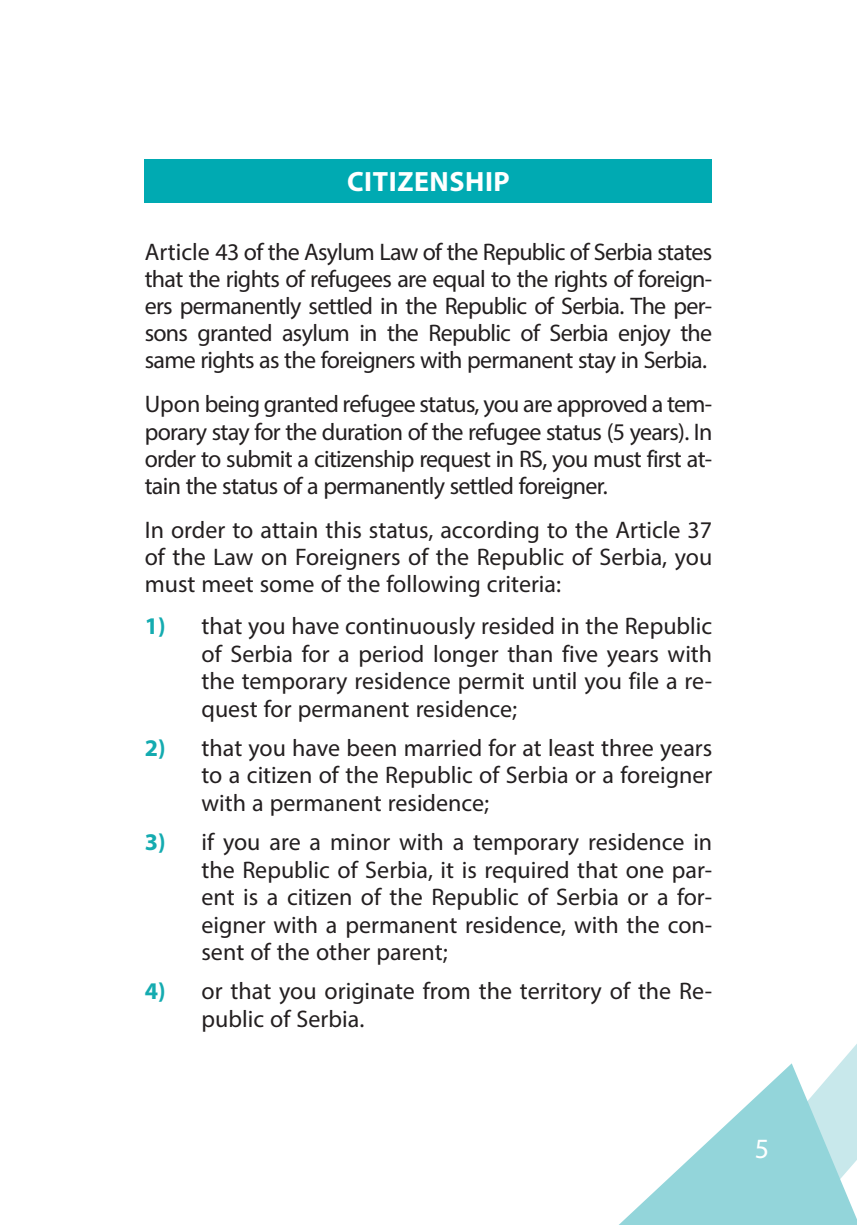
<style>
.page{position:relative;width:857px;height:1225px;background:#fff}
.page>*{position:absolute;margin:0;border:0;box-sizing:border-box;transform-origin:0 0}
.t1{font:700 28px "Myriad Pro";letter-spacing:.02em;color:#fff}
.t2{font:28px "Myriad Pro";color:#fff}
.t3{font:24px/27.6px "Myriad Pro";color:#231f20;text-align:justify}
.s1{font-weight:700;color:#14abb0}
</style>
<div class="page">
<svg style="left:619px;top:1045px;width:237px;height:180px"></svg>
<div style="left:145px;top:159px;width:566px;height:43px;background:#00aab2"></div>
<p class="t1" style="left:347px;top:171px;width:164px">CITIZENSHIP</p>
<p class="t3" style="left:145px;top:240px;width:568px">Article 43 of the Asylum Law of the Republic of Serbia states that the rights of refugees are equal to the rights of foreign&shy;ers permanently settled in the Republic of Serbia. The per&shy;sons granted asylum in the Republic of Serbia enjoy the same rights as the foreigners with permanent stay in Serbia.</p>
<p class="t3" style="left:145px;top:393px;width:569px">Upon being granted refugee status, you are approved a tem&shy;porary stay for the duration of the refugee status (5 years). In order to submit a citizenship request in RS, you must first at&shy;tain the status of a permanently settled foreigner.</p>
<p class="t3" style="left:145px;top:518px;width:568px">In order to attain this status, according to the Article 37 of the Law on Foreigners of the Republic of Serbia, you must meet some of the following criteria:</p>
<p class="t3" style="left:201px;top:614px;width:512px;text-indent:-57px"><span class="s1">1)</span> that you have continuously resided in the Republic of Serbia for a period longer than five years with the temporary residence permit until you file a re&shy;quest for permanent residence;</p>
<p class="t3" style="left:201px;top:736px;width:512px;text-indent:-57px"><span class="s1">2)</span> that you have been married for at least three years to a citizen of the Republic of Serbia or a foreigner with a permanent residence;</p>
<p class="t3" style="left:201px;top:830px;width:512px;text-indent:-57px"><span class="s1">3)</span> if you are a minor with a temporary residence in the Republic of Serbia, it is required that one par&shy;ent is a citizen of the Republic of Serbia or a for&shy;eigner with a permanent residence, with the con&shy;sent of the other parent;</p>
<p class="t3" style="left:201px;top:979px;width:512px;text-indent:-57px"><span class="s1">4)</span> or that you originate from the territory of the Re&shy;public of Serbia.</p>
<p class="t2" style="left:754px;top:1138px;width:16px">5</p>
</div>
